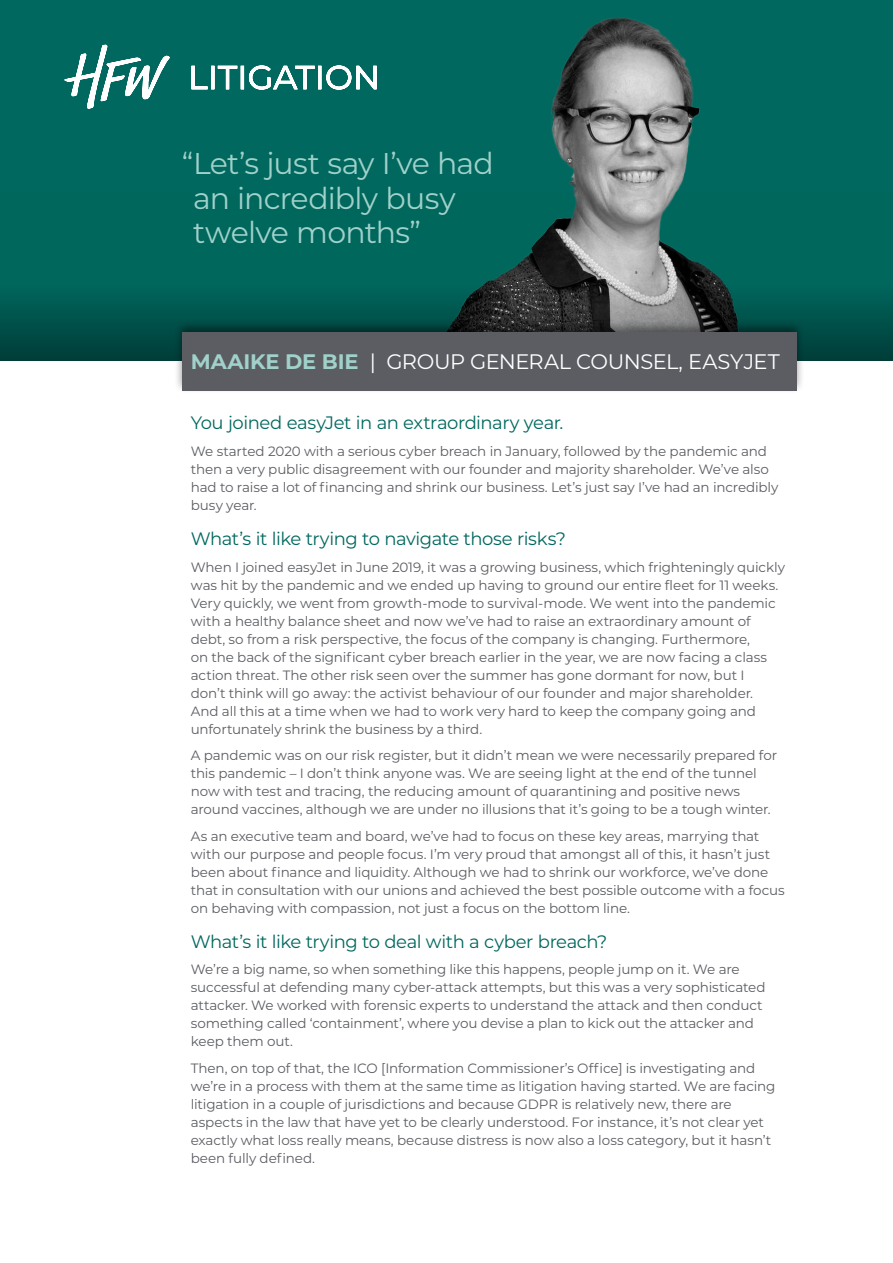
<style>
.page{position:relative;width:893px;height:1263px;background:#fff}
.page>*{position:absolute;margin:0;border:0;box-sizing:border-box;transform-origin:0 0}
.t1{font:30px/34.5px "Montserrat";letter-spacing:-.025em;color:#a0d1ca}
.t2{font:21px "Montserrat";letter-spacing:-.02em;color:#fff}
.t3{font:18px "Montserrat";letter-spacing:-.025em;color:#00685e}
.t4{font:13.5px/18px "Montserrat";letter-spacing:-.01em;color:#5b5d62}
.s1{font-weight:700;color:#a0d1ca}
</style>
<div class="page">
<div style="left:0;top:0;width:893px;height:361px;background:#00685e"></div>
<img style="left:551px;top:17px;width:149px;height:176px">
<svg style="left:0;top:193px;width:893px;height:168px"></svg>
<div style="left:174px;top:319px;width:631px;height:75px;background:#000;opacity:.41"></div>
<div style="left:182px;top:332px;width:615px;height:59px;background:#5b5d62"></div>
<svg style="left:64px;top:45px;width:313px;height:64px"></svg>
<h1 class="t1" style="left:193px;top:145px;width:302px;text-indent:-11px">“Let’s just say I’ve had an incredibly busy twelve months”</h1>
<h2 class="t2" style="left:191px;top:347px;width:590px"><span class="s1">MAAIKE DE BIE</span> | GROUP GENERAL COUNSEL, EASYJET</h2>
<h3 class="t3" style="left:191px;top:411px;width:374px">You joined easyJet in an extraordinary year.</h3>
<p class="t4" style="left:191px;top:442px;width:589px">We started 2020 with a serious cyber breach in January, followed by the pandemic and then a very public disagreement with our founder and majority shareholder. We’ve also had to raise a lot of financing and shrink our business. Let’s just say I’ve had an incredibly busy year.</p>
<h3 class="t3" style="left:191px;top:526px;width:377px">What’s it like trying to navigate those risks?</h3>
<p class="t4" style="left:191px;top:557px;width:596px">When I joined easyJet in June 2019, it was a growing business, which frighteningly quickly was hit by the pandemic and we ended up having to ground our entire fleet for 11 weeks.<br>Very quickly, we went from growth-mode to survival-mode. We went into the pandemic with a healthy balance sheet and now we’ve had to raise an extraordinary amount of debt, so from a risk perspective, the focus of the company is changing. Furthermore,<br>on the back of the significant cyber breach earlier in the year, we are now facing a class action threat. The other risk seen over the summer has gone dormant for now, but I<br>don’t think will go away: the activist behaviour of our founder and major shareholder.<br>And all this at a time when we had to work very hard to keep the company going and unfortunately shrink the business by a third.</p>
<p class="t4" style="left:191px;top:746px;width:588px">A pandemic was on our risk register, but it didn’t mean we were necessarily prepared for this pandemic – I don’t think anyone was. We are seeing light at the end of the tunnel now with test and tracing, the reducing amount of quarantining and positive news around vaccines, although we are under no illusions that it’s going to be a tough winter.</p>
<p class="t4" style="left:191px;top:826px;width:595px">As an executive team and board, we’ve had to focus on these key areas, marrying that with our purpose and people focus. I’m very proud that amongst all of this, it hasn’t just been about finance and liquidity. Although we had to shrink our workforce, we’ve done that in consultation with our unions and achieved the best possible outcome with a focus on behaving with compassion, not just a focus on the bottom line.</p>
<h3 class="t3" style="left:191px;top:929px;width:418px">What’s it like trying to deal with a cyber breach?</h3>
<p class="t4" style="left:191px;top:960px;width:576px">We’re a big name, so when something like this happens, people jump on it. We are successful at defending many cyber-attack attempts, but this was a very sophisticated attacker. We worked with forensic experts to understand the attack and then conduct something called ‘containment’, where you devise a plan to kick out the attacker and keep them out.</p>
<p class="t4" style="left:191px;top:1059px;width:586px">Then, on top of that, the ICO [Information Commissioner’s Office] is investigating and we’re in a process with them at the same time as litigation having started. We are facing litigation in a couple of jurisdictions and because GDPR is relatively new, there are aspects in the law that have yet to be clearly understood. For instance, it’s not clear yet exactly what loss really means, because distress is now also a loss category, but it hasn’t been fully defined.</p>
</div>
